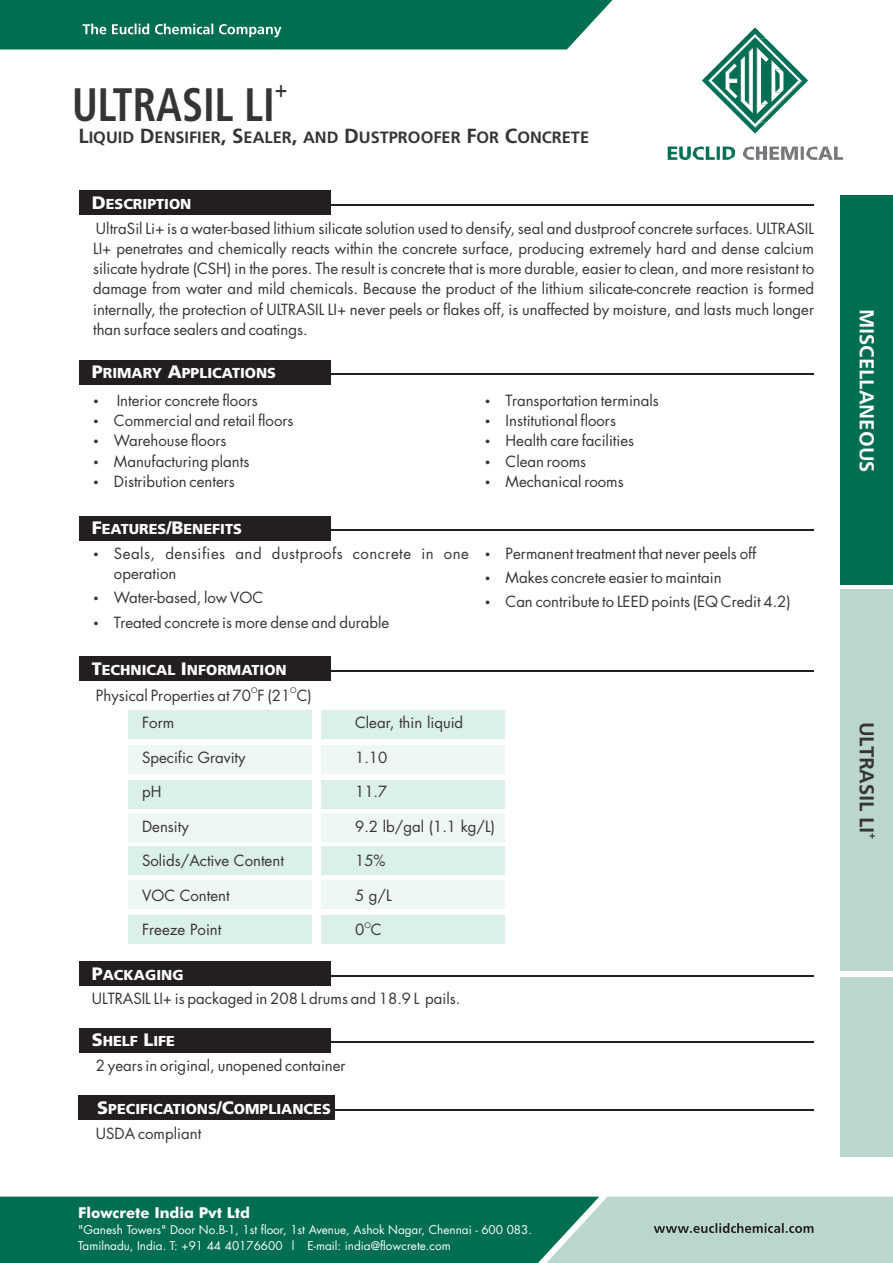
<style>
.page{position:relative;width:893px;height:1263px;background:#fff}
.page>*{position:absolute;margin:0;border:0;box-sizing:border-box;transform-origin:0 0}
.t1{font:700 condensed 46.95px "Frutiger LT";color:#373435;scale:.9 1}
.t2{font:700 condensed 23.4px "Frutiger LT";color:#373435;scale:.9 1}
.t3{font:700 20.1px "Frutiger Neue LTW1 G";color:#fefefe}
.t4{font:700 20.1px "Frutiger Neue LTW1 G";color:#373435}
.t5{font:700 16.35px "Frutiger LT Std";color:#373435}
.t6{font:700 16.2px "Frutiger Neue LTW1 G";color:#fefefe}
.t7{font:15px/20.2px "Futura";color:#373435}
.t8{font:15px/20.2px "Futura";letter-spacing:.03em;color:#373435}
.t9{font:700 15px "Futura BT";color:#fefefe}
.t10{font:900 14.4px "Frutiger LT Pro";color:#fefefe}
.t11{font:11.7px/15.8px "Futura";color:#fefefe}
.t12{font:700 10.05px "Frutiger Neue LTW1 G";color:#373435}
.t13{font:7.5px "Futura";color:#373435}
.s1{font-size:20.4px}
.s2{font-size:18px}
.s3{font-size:20.1px}
</style>
<div class="page">
<svg style="left:0;top:0;width:612px;height:50px;background:#11795d"></svg>
<svg style="left:702px;top:27px;width:106px;height:107px"></svg>
<svg style="left:668px;top:146px;width:67px;height:14px"></svg>
<svg style="left:743px;top:146px;width:100px;height:14px"></svg>
<svg style="left:0;top:1196px;width:893px;height:67px;background:#44937e"></svg>
<div style="left:840px;top:977px;width:53px;height:179px;background:#bad6ce"></div>
<div style="left:840px;top:590px;width:53px;height:381px;background:#bad6ce"></div>
<div style="left:840px;top:196px;width:53px;height:389px;background:#006f51"></div>
<hr style="left:323px;top:204px;width:491px;height:1px;background:#231f20">
<div style="left:79px;top:191px;width:252px;height:24px;background:#231f20"></div>
<hr style="left:323px;top:529px;width:491px;height:1px;background:#231f20">
<div style="left:79px;top:516px;width:252px;height:24px;background:#231f20"></div>
<hr style="left:323px;top:975px;width:491px;height:1px;background:#231f20">
<div style="left:79px;top:962px;width:252px;height:24px;background:#231f20"></div>
<hr style="left:323px;top:1041px;width:491px;height:2px;background:#231f20">
<div style="left:79px;top:1028px;width:252px;height:24px;background:#231f20"></div>
<hr style="left:323px;top:373px;width:491px;height:1px;background:#231f20">
<div style="left:79px;top:360px;width:252px;height:24px;background:#231f20"></div>
<hr style="left:323px;top:670px;width:491px;height:1px;background:#231f20">
<div style="left:79px;top:657px;width:252px;height:24px;background:#231f20"></div>
<div style="left:128px;top:710px;width:183px;height:29px;background:#dbefeb"></div>
<div style="left:128px;top:745px;width:183px;height:28px;background:#eff7f5"></div>
<div style="left:128px;top:780px;width:183px;height:28px;background:#dbefeb"></div>
<div style="left:128px;top:813px;width:183px;height:28px;background:#eff7f5"></div>
<div style="left:128px;top:846px;width:183px;height:28px;background:#dbefeb"></div>
<div style="left:128px;top:880px;width:183px;height:29px;background:#eff7f5"></div>
<div style="left:128px;top:915px;width:183px;height:29px;background:#dbefeb"></div>
<div style="left:322px;top:710px;width:183px;height:29px;background:#dbefeb"></div>
<div style="left:322px;top:745px;width:183px;height:28px;background:#eff7f5"></div>
<div style="left:322px;top:780px;width:183px;height:28px;background:#dbefeb"></div>
<div style="left:322px;top:813px;width:183px;height:28px;background:#eff7f5"></div>
<div style="left:322px;top:846px;width:183px;height:28px;background:#dbefeb"></div>
<div style="left:322px;top:880px;width:183px;height:29px;background:#eff7f5"></div>
<div style="left:322px;top:915px;width:183px;height:29px;background:#dbefeb"></div>
<hr style="left:323px;top:1109px;width:491px;height:1px;background:#231f20">
<div style="left:79px;top:1096px;width:256px;height:24px;background:#231f20"></div>
<h2 class="t2" style="left:275px;top:80px;width:16px">+</h2>
<h1 class="t1" style="left:72px;top:85px;width:227px">ULTRASIL LI</h1>
<p class="t5" style="left:79px;top:131px;width:512px"><span class="s1">L</span>IQUID <span class="s1">D</span>ENSIFIER<span class="s1">, S</span>EALER<span class="s1">,</span> AND <span class="s1">D</span>USTPROOFER <span class="s1">F</span>OR <span class="s1">C</span>ONCRETE</p>
<p class="t10" style="left:92px;top:198px;width:101px"><span class="s2">D</span>ESCRIPTION</p>
<p class="t7" style="left:93px;top:219px;width:722px;text-align:justify">UltraSil Li+ is a water-based lithium silicate solution used to densify, seal and dustproof concrete surfaces. ULTRASIL LI+ penetrates and chemically reacts within the concrete surface, producing extremely hard and dense calcium silicate hydrate (CSH) in the pores. The result is concrete that is more durable, easier to clean, and more resistant to damage from water and mild chemicals. Because the product of the lithium silicate-concrete reaction is formed internally, the protection of ULTRASIL LI+ never peels or flakes off, is unaffected by moisture, and lasts much longer than surface sealers and coatings.</p>
<p class="t10" style="left:92px;top:367px;width:186px"><span class="s2">P</span>RIMARY <span class="s2">A</span>PPLICATIONS</p>
<p class="t7" style="left:114px;top:391px;width:181px">Interior concrete floors<br>Commercial and retail floors<br>Warehouse floors<br>Manufacturing plants<br>Distribution centers</p>
<p class="t7" style="left:506px;top:391px;width:155px">Transportation terminals<br>Institutional floors<br>Health care facilities<br>Clean rooms<br>Mechanical rooms</p>
<p class="t10" style="left:92px;top:523px;width:152px"><span class="s2">F</span>EATURES<span class="s2">/B</span>ENEFITS</p>
<p class="t8" style="left:114px;top:544px;width:357px">Seals, densifies and dustproofs concrete in one operation</p>
<p class="t7" style="left:114px;top:587px;width:277px;line-height:24.3px">Water-based, low VOC<br>Treated concrete is more dense and durable</p>
<p class="t7" style="left:506px;top:542px;width:287px;line-height:24.3px">Permanent treatment that never peels off<br>Makes concrete easier to maintain<br>Can contribute to LEED points (EQ Credit 4.2)</p>
<p class="t10" style="left:92px;top:664px;width:197px"><span class="s2">T</span>ECHNICAL <span class="s2">I</span>NFORMATION</p>
<p class="t13" style="left:251px;top:687px;width:8px">O</p>
<p class="t13" style="left:290px;top:687px;width:8px">O</p>
<p class="t7" style="left:142px;top:683px;width:171px;line-height:27.5px;text-indent:-46px">Physical Properties at 70 F (21 C)<br>Form</p>
<p class="t7" style="left:355px;top:714px;width:110px">Clear, thin liquid</p>
<p class="t7" style="left:142px;top:748px;width:105px">Specific Gravity</p>
<p class="t7" style="left:355px;top:748px;width:34px">1.10</p>
<p class="t7" style="left:142px;top:783px;width:21px">pH</p>
<p class="t7" style="left:355px;top:783px;width:34px">11.7</p>
<p class="t7" style="left:142px;top:817px;width:48px">Density</p>
<p class="t7" style="left:355px;top:817px;width:141px">9.2 lb/gal (1.1 kg/L)</p>
<p class="t7" style="left:142px;top:852px;width:143px">Solids/Active Content</p>
<p class="t7" style="left:355px;top:852px;width:32px">15%</p>
<p class="t7" style="left:142px;top:886px;width:94px">VOC Content≤</p>
<p class="t7" style="left:355px;top:886px;width:38px">5 g/L</p>
<p class="t7" style="left:142px;top:920px;width:81px">Freeze Point</p>
<p class="t7" style="left:355px;top:920px;width:28px">0 C</p>
<p class="t13" style="left:364px;top:921px;width:8px">O</p>
<p class="t10" style="left:92px;top:969px;width:93px"><span class="s2">P</span>ACKAGING</p>
<p class="t7" style="left:92px;top:989px;width:370px">ULTRASIL LI+ is packaged in 208 L drums and 18.9 L pails.</p>
<p class="t10" style="left:92px;top:1035px;width:85px"><span class="s2">S</span>HELF <span class="s2">L</span>IFE</p>
<p class="t7" style="left:96px;top:1057px;width:251px">2 years in original, unopened container</p>
<p class="t10" style="left:97px;top:1103px;width:235px"><span class="s2">S</span>PECIFICATIONS<span class="s2">/C</span>OMPLIANCES</p>
<p class="t7" style="left:96px;top:1124px;width:107px">USDA compliant</p>
<p class="t9" style="left:78px;top:1207px;width:173px">Flowcrete India Pvt Ltd</p>
<p class="t11" style="left:78px;top:1223px;width:455px">"Ganesh Towers" Door No.B-1, 1st floor, 1st Avenue, Ashok Nagar, Chennai - 600 083.<br>Tamilnadu, India. T: +91 44 40176600 | E-mail: india@flowcrete.com</p>
<p class="t6" style="left:872px;top:251px;width:286px;rotate:90deg"><span class="s3">B</span>ONDING <span class="s3">A</span>GENTS AND <span class="s3">A</span>DHESIVES</p>
<h3 class="t3" style="left:875px;top:309px;width:165px;rotate:90deg">MISCELLANEOUS</h3>
<h3 class="t4" style="left:875px;top:721px;width:113px;rotate:90deg">ULTRASIL LI</h3>
<p class="t12" style="left:877px;top:833px;width:8px;rotate:90deg">+</p>
</div>
